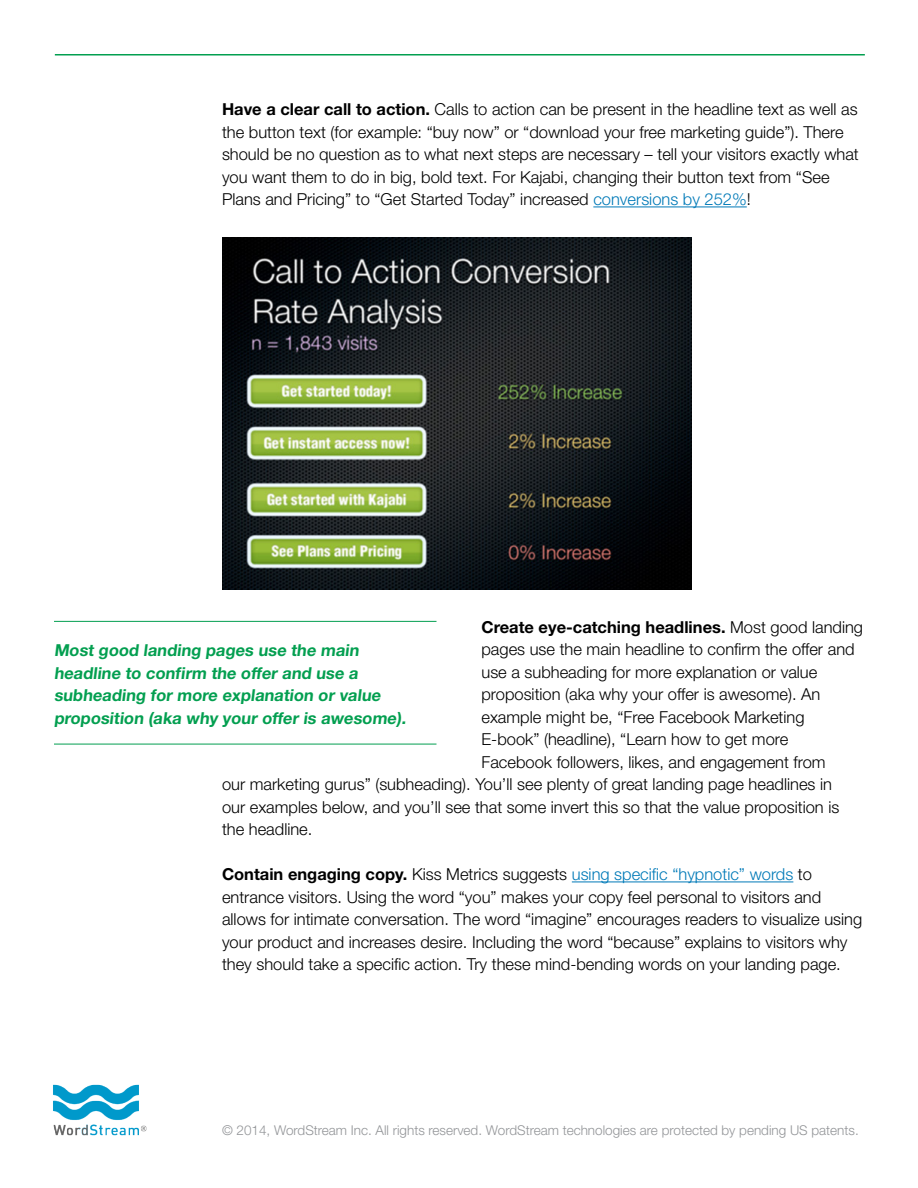
<style>
.page{position:relative;width:918px;height:1188px;background:#fff}
.page>*{position:absolute;margin:0;border:0;box-sizing:border-box;transform-origin:0 0}
.t1{font:300 16.5px/22.5px "Helvetica Neue LT Std";color:#000}
.t2{font:700 16.5px/22.5px "Helvetica Neue LT Std";color:#039f50}
.t3{font:300 13.5px "Helvetica Neue LT Std";color:#939598}
.s1{font-weight:700}
.s2{color:#007ab8}
</style>
<div class="page">
<hr style="left:54px;top:621px;width:382px;height:1px;background:#039f50">
<hr style="left:54px;top:744px;width:382px;height:1px;background:#039f50">
<hr style="left:593px;top:207px;width:154px;height:1px;background:#007ab8">
<hr style="left:55px;top:54px;width:810px;height:2px;background:#039f50">
<img style="left:53px;top:1084px;width:94px;height:52px">
<img style="left:222px;top:238px;width:469px;height:351px">
<hr style="left:572px;top:882px;width:221px;height:1px;background:#007ab8">
<p class="t1" style="left:222px;top:98px;width:638px"><span class="s1">Have a clear call to action.</span> Calls to action can be present in the headline text as well as the button text (for example: “buy now” or “download your free marketing guide”). There should be no question as to what next steps are necessary – tell your visitors exactly what you want them to do in big, bold text. For Kajabi, changing their button text from “See Plans and Pricing” to “Get Started Today” increased <span class="s2">conversions by 252%</span>!</p>
<p class="t1" style="left:481px;top:615px;width:383px"><span class="s1">Create eye-catching headlines.</span> Most good landing pages use the main headline to confirm the offer and use a subheading for more explanation or value proposition (aka why your offer is awesome). An example might be, “Free Facebook Marketing E-book” (headline), “Learn how to get more</p>
<p class="t1" style="left:222px;top:750px;width:619px;text-indent:259px">Facebook followers, likes, and engagement from our marketing gurus” (subheading). You’ll see plenty of great landing page headlines in our examples below, and you’ll see that some invert this so that the value proposition is the headline.</p>
<p class="t1" style="left:222px;top:863px;width:642px"><span class="s1">Contain engaging copy.</span> Kiss Metrics suggests <span class="s2">using specific “hypnotic” words</span> to entrance visitors. Using the word “you” makes your copy feel personal to visitors and allows for intimate conversation. The word “imagine” encourages readers to visualize using your product and increases desire. Including the word “because” explains to visitors why they should take a specific action. Try these mind-bending words on your landing page.</p>
<p class="t2" style="left:54px;top:639px;width:356px">Most good landing pages use the main headline to confirm the offer and use a subheading for more explanation or value proposition (aka why your offer is awesome).</p>
<p class="t3" style="left:222px;top:1122px;width:638px">© 2014, WordStream Inc. All rights reserved. WordStream technologies are protected by pending US patents.</p>
</div>
